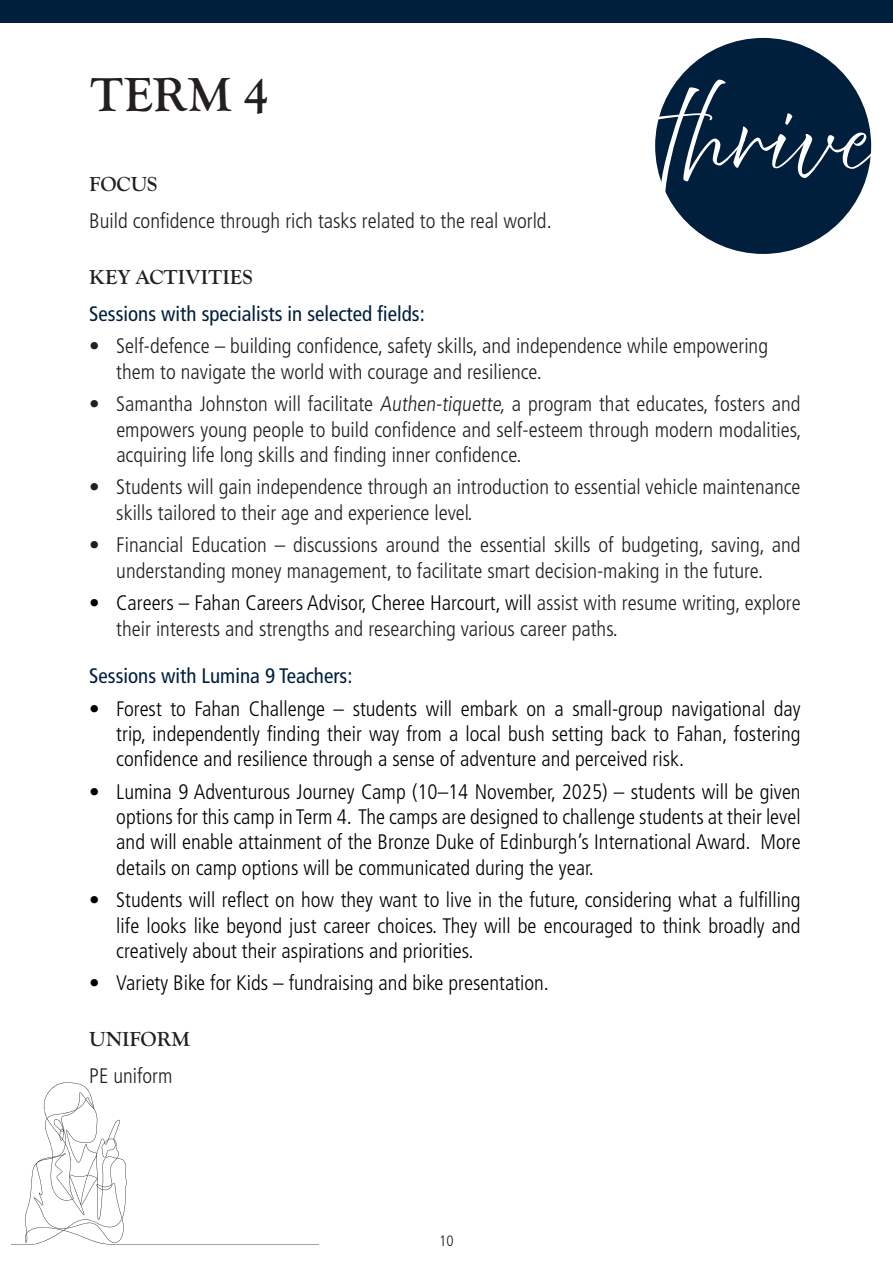
<style>
.page{position:relative;width:893px;height:1263px;background:#fff}
.page>*{position:absolute;margin:0;border:0;box-sizing:border-box;transform-origin:0 0}
.t1{font:75px "Abovethe Beyond Script";color:#fff}
.t2{font:700 49.5px "Goudy Old Sty";color:#231f20}
.t3{font:300 condensed 21px/25.2px "Frutiger LT Pro";color:#231f20}
.t4{font:300 condensed 21px/25.2px "Frutiger LT Pro";color:#000;text-align:justify}
.t5{font:condensed 21px "Frutiger LT Pro";color:#001f3d}
.t6{font:700 21px "Goudy Old Sty";color:#231f20}
.t7{font:300 condensed 15px "Frutiger LT Pro";color:#231f20}
.s1{color:#000}
</style>
<div class="page">
<div style="left:0;top:0;width:893px;height:22px;background:#001f3d"></div>
<svg style="left:11px;top:1082px;width:307px;height:163px"></svg>
<div style="left:655px;top:38px;width:216px;height:216px;background:#001f3d;border-radius:50%"></div>
<p class="t2" style="left:91px;top:67px;width:179px">TERM 4</p>
<p class="t1" style="left:665px;top:93px;width:212px">thrive</p>
<p class="t6" style="left:89px;top:172px;width:70px">FOCUS</p>
<p class="t3" style="left:89px;top:209px;width:464px">Build confidence through rich tasks related to the real world.</p>
<p class="t6" style="left:89px;top:265px;width:165px">KEY ACTIVITIES</p>
<p class="t5" style="left:89px;top:301px;width:337px">Sessions with specialists in selected fields:</p>
<p class="t3" style="left:116px;top:334px;width:653px;text-indent:-27px">• Self-defence – building confidence, safety skills, and independence while empowering them to navigate the world with courage and resilience.</p>
<p class="t3" style="left:116px;top:392px;width:687px;text-align:justify;text-indent:-27px">• Samantha Johnston will facilitate Authen-tiquette, a program that educates, fosters and empowers young people to build confidence and self-esteem through modern modalities, acquiring life long skills and finding inner confidence.</p>
<p class="t3" style="left:116px;top:475px;width:686px;text-indent:-27px">• Students will gain independence through an introduction to essential vehicle maintenance skills tailored to their age and experience level.</p>
<p class="t3" style="left:89px;top:533px;width:713px;text-align:center">• Financial Education – discussions around the essential skills of budgeting, saving, and understanding money management, to facilitate smart decision-making in the future.</p>
<p class="t3" style="left:116px;top:591px;width:686px;text-indent:-27px"><span class="s1">• Careers – Fahan Careers Advisor, Cheree Harcourt, will</span> assist with resume writing, explore their interests and strengths and researching various career paths.</p>
<p class="t5" style="left:89px;top:664px;width:265px">Sessions with Lumina 9 Teachers:</p>
<p class="t4" style="left:116px;top:696px;width:686px;text-indent:-27px">• Forest to Fahan Challenge – students will embark on a small-group navigational day trip, independently finding their way from a local bush setting back to Fahan, fostering confidence and resilience through a sense of adventure and perceived risk.</p>
<p class="t4" style="left:116px;top:779px;width:686px;text-indent:-27px">• Lumina 9 Adventurous Journey Camp (10–14 November, 2025) – students will be given options for this camp in Term 4. The camps are designed to challenge students at their level and will enable attainment of the Bronze Duke of Edinburgh’s International Award. More details on camp options will be communicated during the year.</p>
<p class="t4" style="left:116px;top:888px;width:686px;text-indent:-27px">• Students will reflect on how they want to live in the future, considering what a fulfilling life looks like beyond just career choices. They will be encouraged to think broadly and creatively about their aspirations and priorities.</p>
<p class="t4" style="left:89px;top:971px;width:461px">• Variety Bike for Kids – fundraising and bike presentation.</p>
<p class="t6" style="left:89px;top:1027px;width:102px">UNIFORM</p>
<p class="t3" style="left:89px;top:1063px;width:85px">PE uniform</p>
<p class="t7" style="left:439px;top:1232px;width:16px">10</p>
</div>
